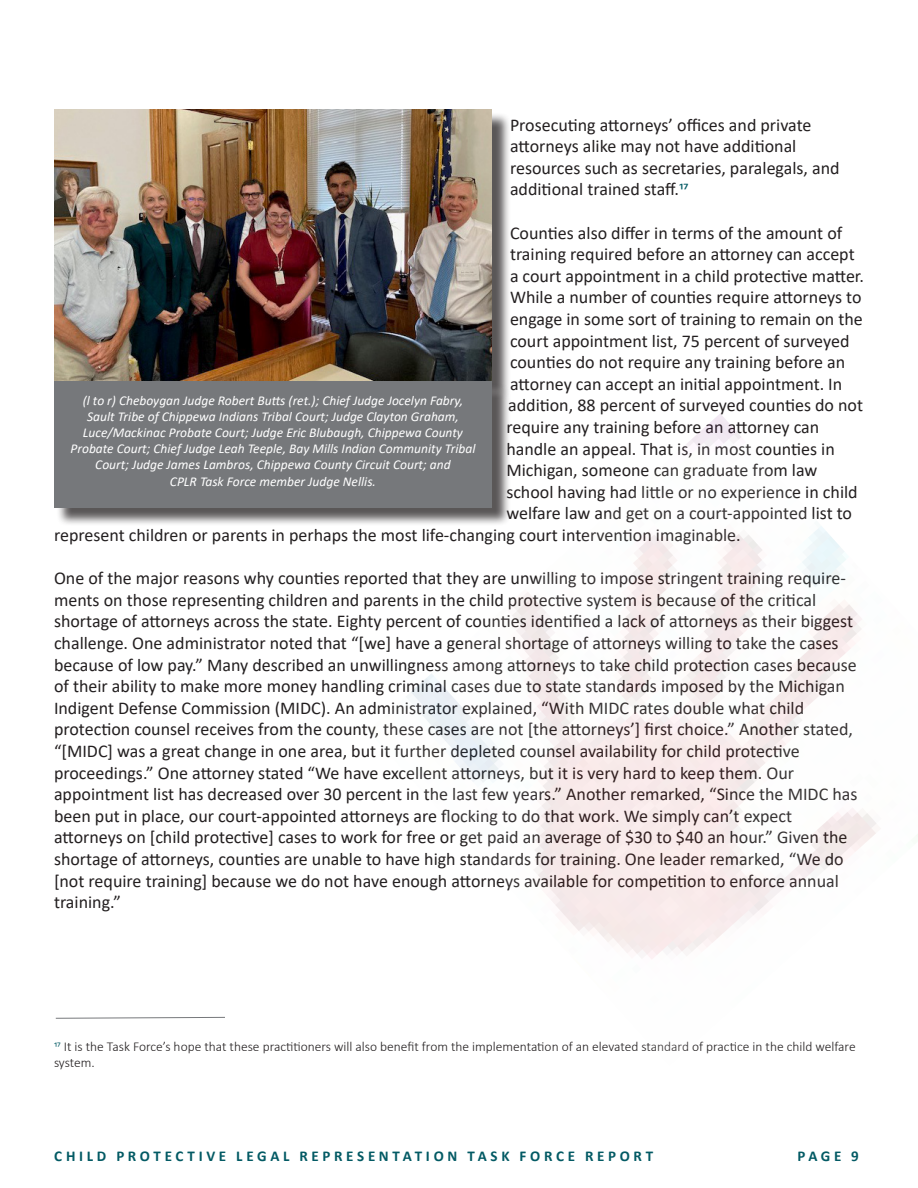
<style>
.page{position:relative;width:918px;height:1188px;background:#fff}
.page>*{position:absolute;margin:0;border:0;box-sizing:border-box;transform-origin:0 0}
.t1{font:18px/21.6px "Calibri";color:#231f20}
.footer_b{font:700 15px "Calibri";letter-spacing:.245em;color:#035a64}
.t2{font:italic 13.5px/16.2px "Calibri";color:#fff;text-align:center}
.t3{font:300 13.5px/16.2px "Calibri";color:#231f20}
.s1{color:#035a64}
</style>
<div class="page">
<svg style="left:55px;top:1017px;width:170px;height:2px"></svg>
<div style="left:56px;top:112px;width:455px;height:288px;background:#231f20;opacity:.75"></div>
<img style="left:54px;top:110px;width:438px;height:271px">
<div style="left:56px;top:383px;width:455px;height:143px;background:#231f20;opacity:.75"></div>
<div style="left:54px;top:381px;width:438px;height:127px;background:#76787b"></div>
<p class="t1" style="left:510px;top:113px;width:303px">Prosecuting attorneys’ offices and private</p>
<p class="t1" style="left:510px;top:135px;width:288px">attorneys alike may not have additional</p>
<p class="t1" style="left:510px;top:157px;width:331px">resources such as secretaries, paralegals, and additional trained staff.<span class="s1">17</span></p>
<p class="t1" style="left:510px;top:221px;width:334px">Counties also differ in terms of the amount of</p>
<p class="t1" style="left:510px;top:243px;width:355px">training required before an attorney can accept a court appointment in a child protective matter.<br>While a number of counties require attorneys to</p>
<p class="t1" style="left:510px;top:308px;width:354px">engage in some sort of training to remain on the court appointment list, 75 percent of surveyed</p>
<p class="t1" style="left:510px;top:351px;width:337px">counties do not require any training before an attorney can accept an initial appointment. In</p>
<p class="t1" style="left:508px;top:394px;width:356px">addition, 88 percent of surveyed counties do not</p>
<p class="t1" style="left:506px;top:416px;width:314px">require any training before an attorney can</p>
<p class="t1" style="left:506px;top:437px;width:330px">handle an appeal. That is, in most counties in</p>
<p class="t1" style="left:506px;top:459px;width:313px">Michigan, someone can graduate from law</p>
<p class="t1" style="left:506px;top:481px;width:353px">school having had little or no experience in child</p>
<p class="t1" style="left:506px;top:502px;width:347px">welfare law and get on a court-appointed list to</p>
<p class="t1" style="left:54px;top:524px;width:688px">represent children or parents in perhaps the most life-changing court intervention imaginable.</p>
<p class="t1" style="left:54px;top:567px;width:801px">One of the major reasons why counties reported that they are unwilling to impose stringent training require&shy;ments on those representing children and parents in the child protective system is because of the critical shortage of attorneys across the state. Eighty percent of counties identified a lack of attorneys as their biggest challenge. One administrator noted that “[we] have a general shortage of attorneys willing to take the cases</p>
<p class="t1" style="left:54px;top:653px;width:804px">because of low pay.” Many described an unwillingness among attorneys to take child protection cases because of their ability to make more money handling criminal cases due to state standards imposed by the Michigan<br>Indigent Defense Commission (MIDC). An administrator explained, “With MIDC rates double what child</p>
<p class="t1" style="left:54px;top:718px;width:801px">protection counsel receives from the county, these cases are not [the attorneys’] first choice.” Another stated, “[MIDC] was a great change in one area, but it further depleted counsel availability for child protective</p>
<p class="t1" style="left:54px;top:761px;width:742px">proceedings.” One attorney stated “We have excellent attorneys, but it is very hard to keep them. Our</p>
<p class="t1" style="left:54px;top:783px;width:805px">appointment list has decreased over 30 percent in the last few years.” Another remarked, “Since the MIDC has been put in place, our court-appointed attorneys are flocking to do that work. We simply can’t expect</p>
<p class="t1" style="left:54px;top:826px;width:795px">attorneys on [child protective] cases to work for free or get paid an average of $30 to $40 an hour.” Given the shortage of attorneys, counties are unable to have high standards for training. One leader remarked, “We do [not require training] because we do not have enough attorneys available for competition to enforce annual training.”</p>
<p class="t2" style="left:83px;top:391px;width:382px">(l to r) Cheboygan Judge Robert Butts (ret.); Chief Judge Jocelyn Fabry,</p>
<p class="t2" style="left:87px;top:408px;width:373px">Sault Tribe of Chippewa Indians Tribal Court; Judge Clayton Graham,</p>
<p class="t2" style="left:70px;top:424px;width:407px">Luce/Mackinac Probate Court; Judge Eric Blubaugh, Chippewa County<br>Probate Court; Chief Judge Leah Teeple, Bay Mills Indian Community Tribal<br>Court; Judge James Lambros, Chippewa County Circuit Court; and</p>
<p class="t2" style="left:170px;top:472px;width:208px">CPLR Task Force member Judge Nellis.</p>
<p class="t3" style="left:54px;top:1038px;width:803px"><span class="s1">17</span> It is the Task Force’s hope that these practitioners will also benefit from the implementation of an elevated standard of practice in the child welfare system.</p>
<p class="footer_b" style="left:54px;top:1146px;width:600px">CHILD PROTECTIVE LEGAL REPRESENTATION TASK FORCE REPORT</p>
<p class="footer_b" style="left:797px;top:1146px;width:63px">PAGE 9</p>
</div>
